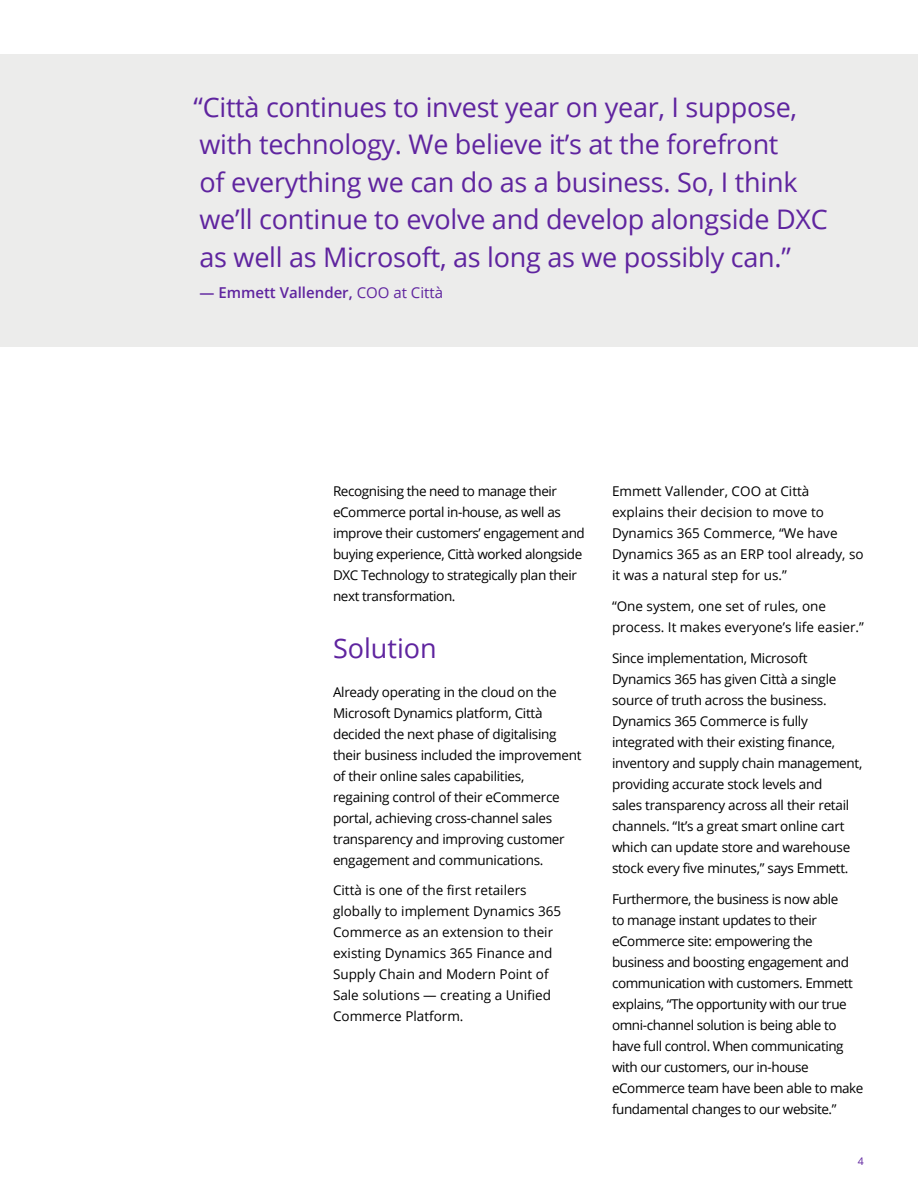
<style>
.page{position:relative;width:918px;height:1188px;background:#fff}
.page>*{position:absolute;margin:0;border:0;box-sizing:border-box;transform-origin:0 0}
.Large_callout_Hangin{font:27px/37.5px "Open Sans";letter-spacing:-.01em;color:#5f249f}
.Head_1__large_purple{font:27px "Open Sans";color:#5f249f}
.Small_quote_attribut{font:600 15px "Open Sans";color:#5f249f}
.Body_Copy_Regular_9{font:13.5px/21px "Open Sans";letter-spacing:-.02em;color:#000}
.Body_Copy_Regular_9-2{font:13.5px/21px "Open Sans";color:#000}
.Page_number{font:10.5px "Open Sans";color:#5f249f}
.s1{font-weight:400}
</style>
<div class="page">
<div style="left:1px;top:54px;width:917px;height:293px;background:#ececeb"></div>
<p class="Large_callout_Hangin" style="left:194px;top:88px;width:636px">“Città continues to invest year on year, I suppose, with technology. We believe it’s at the forefront<br>of everything we can do as a business. So, I think we’ll continue to evolve and develop alongside DXC as well as Microsoft, as long as we possibly can.”</p>
<p class="Small_quote_attribut" style="left:200px;top:282px;width:245px">— Emmett Vallender, <span class="s1">COO at Città</span></p>
<p class="Body_Copy_Regular_9" style="left:333px;top:481px;width:253px">Recognising the need to manage their eCommerce portal in-house, as well as improve their customers’ engagement and buying experience, Città worked alongside DXC Technology to strategically plan their next transformation.</p>
<p class="Head_1__large_purple" style="left:333px;top:629px;width:105px">Solution</p>
<p class="Body_Copy_Regular_9" style="left:333px;top:681px;width:250px">Already operating in the cloud on the Microsoft Dynamics platform, Città decided the next phase of digitalising their business included the improvement of their online sales capabilities, regaining control of their eCommerce portal, achieving cross-channel sales transparency and improving customer engagement and communications.</p>
<p class="Body_Copy_Regular_9-2" style="left:333px;top:880px;width:230px">Città is one of the first retailers globally to implement Dynamics 365<br>Commerce as an extension to their existing Dynamics 365 Finance and<br>Supply Chain and Modern Point of<br>Sale solutions — creating a Unified<br>Commerce Platform.</p>
<p class="Body_Copy_Regular_9-2" style="left:612px;top:481px;width:253px">Emmett Vallender, COO at Città explains their decision to move to<br>Dynamics 365 Commerce, “We have<br>Dynamics 365 as an ERP tool already, so it was a natural step for us.”</p>
<p class="Body_Copy_Regular_9-2" style="left:612px;top:595px;width:253px">“One system, one set of rules, one process. It makes everyone’s life easier.”</p>
<p class="Body_Copy_Regular_9" style="left:612px;top:647px;width:252px">Since implementation, Microsoft Dynamics 365 has given Città a single source of truth across the business.<br>Dynamics 365 Commerce is fully integrated with their existing finance, inventory and supply chain management, providing accurate stock levels and<br>sales transparency across all their retail channels. “It’s a great smart online cart which can update store and warehouse stock every five minutes,” says Emmett.</p>
<p class="Body_Copy_Regular_9" style="left:612px;top:888px;width:253px">Furthermore, the business is now able<br>to manage instant updates to their eCommerce site: empowering the business and boosting engagement and communication with customers. Emmett explains, “The opportunity with our true omni-channel solution is being able to have full control. When communicating with our customers, our in-house eCommerce team have been able to make fundamental changes to our website.”</p>
<p class="Page_number" style="left:858px;top:1154px;width:8px">4</p>
</div>
